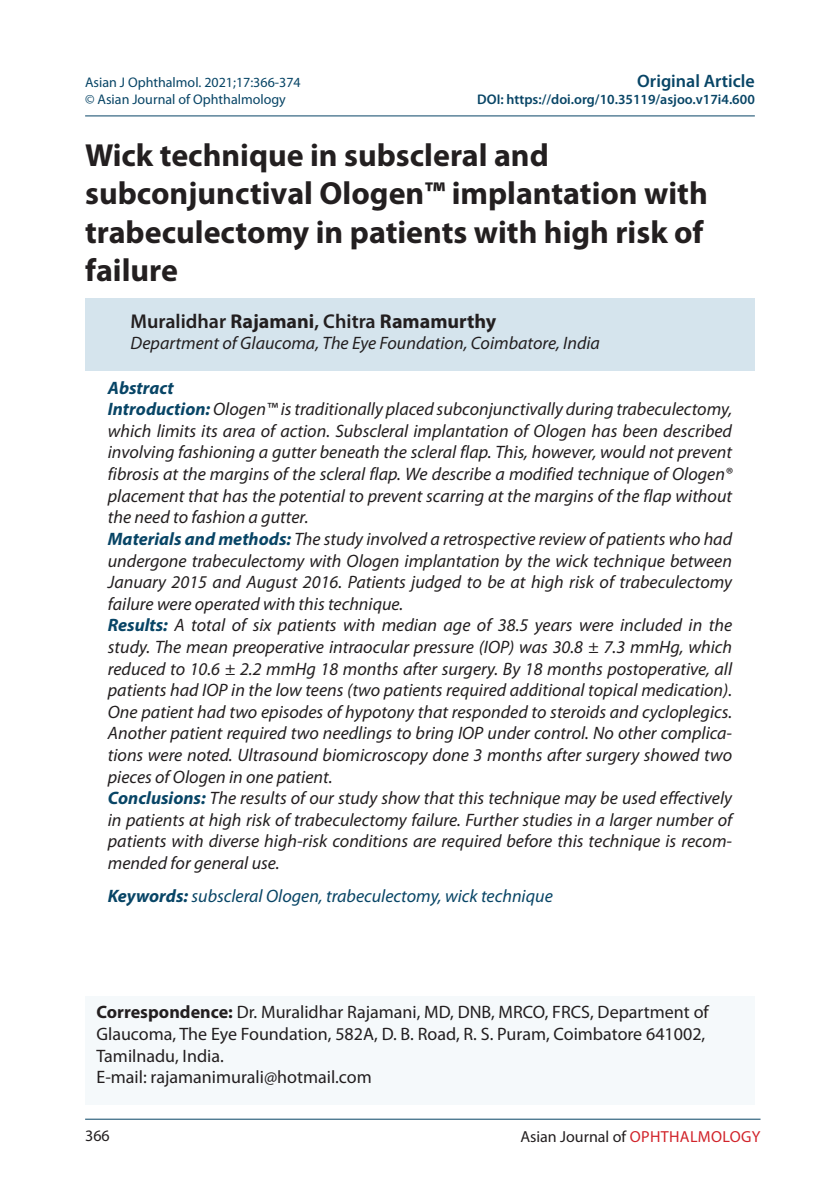
<style>
.page{position:relative;width:840px;height:1191px;background:#fff}
.page>*{position:absolute;margin:0;border:0;box-sizing:border-box;transform-origin:0 0}
.t1{font:700 32px/38.4px "Myriad Pro";color:#231f20}
.t2{font:700 20px "Myriad Pro";color:#231f20}
.t3{font:italic 18px/21.6px "Myriad Pro";color:#231f20}
.t4{font:18px/21.6px "Myriad Pro";color:#231f20}
.t5{font:italic 18px "Myriad Pro";color:#084566}
.t6{font:600 18px "Myriad Pro";color:#084566}
.t7{font:16px "Myriad Pro";color:#231f20}
.t8{font:14px/16.8px "Myriad Pro";color:#084566}
.t9{font:600 14px "Myriad Pro";color:#084566}
.s1{font-weight:600}
.s2{font-weight:700;color:#084566}
.s3{font-weight:700}
.s4{color:#d1232a}
</style>
<div class="page">
<hr style="left:85px;top:1118px;width:675px;height:1px;background:#084566">
<div style="left:85px;top:298px;width:669px;height:52px;background:#d5e4ed"></div>
<div style="left:85px;top:322px;width:669px;height:49px;background:#d5e4ed"></div>
<div style="left:85px;top:996px;width:669px;height:87px;background:#f5f9fb"></div>
<div style="left:85px;top:1061px;width:669px;height:43px;background:#f5f9fb"></div>
<hr style="left:85px;top:115px;width:669px;height:1px;background:#084566">
<p class="t8" style="left:85px;top:74px;width:217px">Asian J Ophthalmol. 2021;17:366-374 © Asian Journal of Ophthalmology</p>
<p class="t6" style="left:637px;top:71px;width:119px">Original Article</p>
<p class="t9" style="left:477px;top:92px;width:279px">DOI: https://doi.org/10.35119/asjoo.v17i4.600</p>
<h1 class="t1" style="left:85px;top:135px;width:623px">Wick technique in subscleral and subconjunctival Ologen™ implantation with trabeculectomy in patients with high risk of failure</h1>
<p class="t2" style="left:130px;top:308px;width:367px"><span class="s1">Muralidhar</span> Rajamani<span class="s1">, Chitra</span> Ramamurthy</p>
<p class="t3" style="left:130px;top:333px;width:470px">Department of Glaucoma, The Eye Foundation, Coimbatore, India</p>
<p class="t3" style="left:108px;top:377px;width:625px"><span class="s2">Abstract<br>Introduction:</span> Ologen™ is traditionally placed subconjunctivally during trabeculectomy, which limits its area of action. Subscleral implantation of Ologen has been described involving fashioning a gutter beneath the scleral flap. This, however, would not prevent fibrosis at the margins of the scleral flap. We describe a modified technique of Ologen® placement that has the potential to prevent scarring at the margins of the flap without the need to fashion a gutter.<br><span class="s2">Materials and methods:</span> The study involved a retrospective review of patients who had undergone trabeculectomy with Ologen implantation by the wick technique between January 2015 and August 2016. Patients judged to be at high risk of trabeculectomy failure were operated with this technique.<br><span class="s2">Results:</span> A total of six patients with median age of 38.5 years were included in the study. The mean preoperative intraocular pressure (IOP) was 30.8 ± 7.3 mmHg, which reduced to 10.6 ± 2.2 mmHg 18 months after surgery. By 18 months postoperative, all patients had IOP in the low teens (two patients required additional topical medication).<br>One patient had two episodes of hypotony that responded to steroids and cycloplegics.<br>Another patient required two needlings to bring IOP under control. No other complica&shy;tions were noted. Ultrasound biomicroscopy done 3 months after surgery showed two pieces of Ologen in one patient.<br><span class="s2">Conclusions:</span> The results of our study show that this technique may be used effectively in patients at high risk of trabeculectomy failure. Further studies in a larger number of patients with diverse high-risk conditions are required before this technique is recom&shy;mended for general use.</p>
<p class="t5" style="left:108px;top:886px;width:446px"><span class="s3">Keywords:</span> subscleral Ologen, trabeculectomy, wick technique</p>
<p class="t4" style="left:96px;top:1002px;width:613px"><span class="s3">Correspondence:</span> Dr. Muralidhar Rajamani, MD, DNB, MRCO, FRCS, Department of Glaucoma, The Eye Foundation, 582A, D. B. Road, R. S. Puram, Coimbatore 641002, Tamilnadu, India.<br>E-mail: rajamanimurali@hotmail.com</p>
<p class="t7" style="left:85px;top:1127px;width:26px">366</p>
<p class="t7" style="left:520px;top:1127px;width:241px">Asian Journal of <span class="s4">OPHTHALMOLOGY</span></p>
</div>
